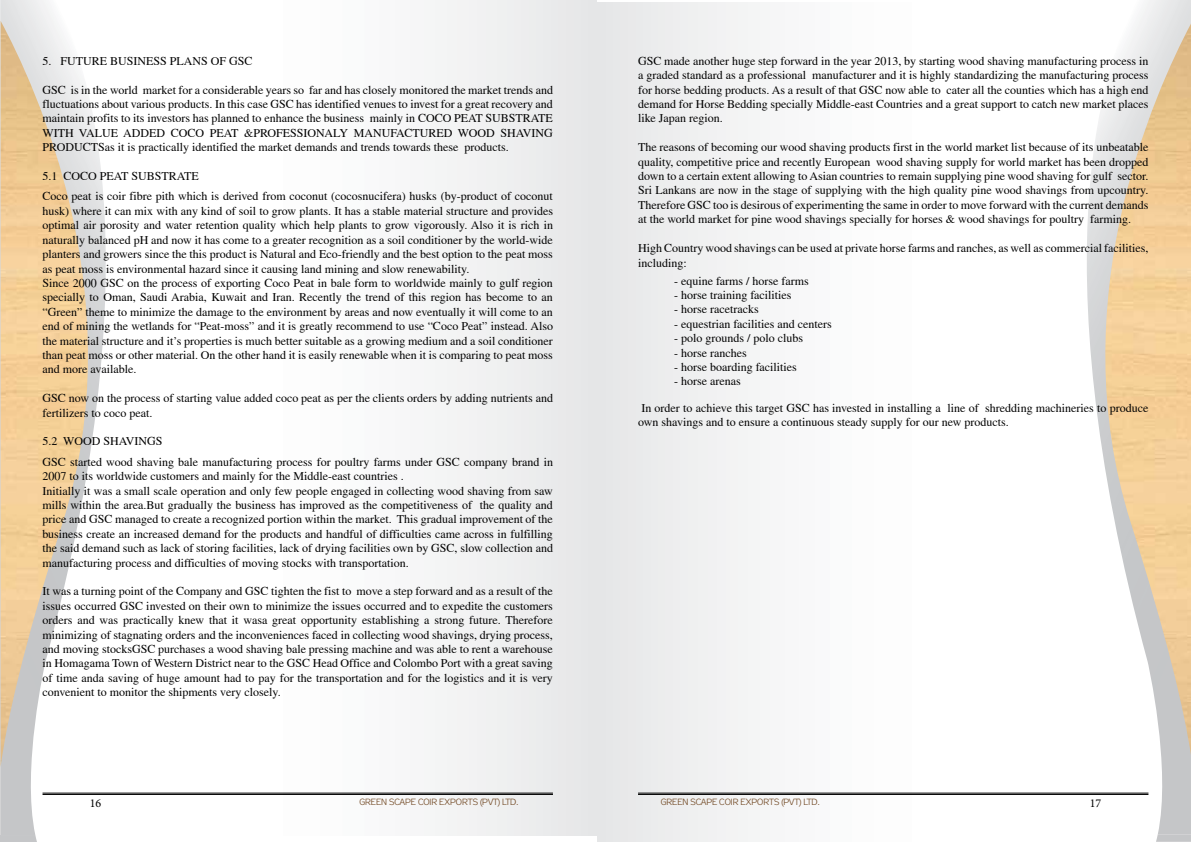
<style>
.page{position:relative;width:1191px;height:842px;background:#fff}
.page>*{position:absolute;margin:0;border:0;box-sizing:border-box;transform-origin:0 0}
.t1{font:12px/14.4px "Times";color:#000}
.t2{font:12px "Minion Pro";color:#000}
.t3{font:9px "Zeppelin 31";color:#754d29}
</style>
<div class="page">
<img style="left:0;top:0;width:37px;height:842px">
<img style="left:1px;top:0;width:106px;height:835px">
<img style="left:1px;top:21px;width:106px;height:746px">
<img style="left:1156px;top:835px;width:35px;height:7px">
<img style="left:1085px;top:0;width:106px;height:835px">
<img style="left:1085px;top:24px;width:106px;height:731px">
<hr style="left:638px;top:794px;width:510px;height:1px;background:#000">
<hr style="left:638px;top:793px;width:510px;height:1px;background:#000">
<hr style="left:43px;top:794px;width:510px;height:1px;background:#000">
<hr style="left:43px;top:793px;width:510px;height:1px;background:#000">
<p class="t1" style="left:43px;top:54px;width:211px">5. FUTURE BUSINESS PLANS OF GSC</p>
<p class="t1" style="left:43px;top:82px;width:512px;text-align:justify">GSC is in the world market for a considerable years so far and has closely monitored the market trends and fluctuations about various products. In this case GSC has identified venues to invest for a great recovery and maintain profits to its investors has planned to enhance the business mainly in COCO PEAT SUBSTRATE WITH VALUE ADDED COCO PEAT &amp;PROFESSIONALY MANUFACTURED WOOD SHAVING PRODUCTSas it is practically identified the market demands and trends towards these products.</p>
<p class="t1" style="left:43px;top:166px;width:512px;line-height:20.4px">5.1 COCO PEAT SUBSTRATE<br>Coco peat is coir fibre pith which is derived from coconut (cocosnucifera) husks (by-product of coconut</p>
<p class="t1" style="left:43px;top:204px;width:512px">husk) where it can mix with any kind of soil to grow plants. It has a stable material structure and provides optimal air porosity and water retention quality which help plants to grow vigorously. Also it is rich in naturally balanced pH and now it has come to a greater recognition as a soil conditioner by the world-wide planters and growers since the this product is Natural and Eco-friendly and the best option to the peat moss as peat moss is environmental hazard since it causing land mining and slow renewability.<br>Since 2000 GSC on the process of exporting Coco Peat in bale form to worldwide mainly to gulf region specially to Oman, Saudi Arabia, Kuwait and Iran. Recently the trend of this region has become to an “Green” theme to minimize the damage to the environment by areas and now eventually it will come to an end of mining the wetlands for “Peat-moss” and it is greatly recommend to use “Coco Peat” instead. Also the material structure and it’s properties is much better suitable as a growing medium and a soil conditioner than peat moss or other material. On the other hand it is easily renewable when it is comparing to peat moss and more available.</p>
<p class="t1" style="left:43px;top:391px;width:512px">GSC now on the process of starting value added coco peat as per the clients orders by adding nutrients and fertilizers to coco peat.</p>
<p class="t1" style="left:43px;top:431px;width:512px;line-height:20.4px">5.2 WOOD SHAVINGS<br>GSC started wood shaving bale manufacturing process for poultry farms under GSC company brand in</p>
<p class="t1" style="left:43px;top:469px;width:512px">2007 to its worldwide customers and mainly for the Middle-east countries .<br>Initially it was a small scale operation and only few people engaged in collecting wood shaving from saw mills within the area.But gradually the business has improved as the competitiveness of the quality and price and GSC managed to create a recognized portion within the market. This gradual improvement of the business create an increased demand for the products and handful of difficulties came across in fulfilling the said demand such as lack of storing facilities, lack of drying facilities own by GSC, slow collection and manufacturing process and difficulties of moving stocks with transportation.</p>
<p class="t1" style="left:43px;top:584px;width:512px;text-align:justify">It was a turning point of the Company and GSC tighten the fist to move a step forward and as a result of the issues occurred GSC invested on their own to minimize the issues occurred and to expedite the customers orders and was practically knew that it wasa great opportunity establishing a strong future. Therefore minimizing of stagnating orders and the inconveniences faced in collecting wood shavings, drying process, and moving stocksGSC purchases a wood shaving bale pressing machine and was able to rent a warehouse in Homagama Town of Western District near to the GSC Head Office and Colombo Port with a great saving of time anda saving of huge amount had to pay for the transportation and for the logistics and it is very convenient to monitor the shipments very closely.</p>
<p class="t1" style="left:638px;top:54px;width:512px;text-align:justify">GSC made another huge step forward in the year 2013, by starting wood shaving manufacturing process in a graded standard as a professional manufacturer and it is highly standardizing the manufacturing process for horse bedding products. As a result of that GSC now able to cater all the counties which has a high end demand for Horse Bedding specially Middle-east Countries and a great support to catch new market places like Japan region.</p>
<p class="t1" style="left:638px;top:140px;width:512px;text-align:justify">The reasons of becoming our wood shaving products first in the world market list because of its unbeatable quality, competitive price and recently European wood shaving supply for world market has been dropped down to a certain extent allowing to Asian countries to remain supplying pine wood shaving for gulf sector.<br>Sri Lankans are now in the stage of supplying with the high quality pine wood shavings from upcountry.<br>Therefore GSC too is desirous of experimenting the same in order to move forward with the current demands at the world market for pine wood shavings specially for horses &amp; wood shavings for poultry farming.</p>
<p class="t1" style="left:638px;top:241px;width:512px">High Country wood shavings can be used at private horse farms and ranches, as well as commercial facilities, including:</p>
<p class="t1" style="left:674px;top:273px;width:136px">- equine farms / horse farms</p>
<p class="t1" style="left:674px;top:288px;width:119px">- horse training facilities</p>
<p class="t1" style="left:674px;top:302px;width:86px">- horse racetracks</p>
<p class="t1" style="left:674px;top:316px;width:159px">- equestrian facilities and centers</p>
<p class="t1" style="left:674px;top:331px;width:130px">- polo grounds / polo clubs</p>
<p class="t1" style="left:674px;top:345px;width:74px">- horse ranches</p>
<p class="t1" style="left:674px;top:360px;width:124px">- horse boarding facilities</p>
<p class="t1" style="left:641px;top:368px;width:509px;line-height:26.4px;text-indent:33px">- horse arenas<br>In order to achieve this target GSC has invested in installing a line of shredding machineries to produce</p>
<p class="t1" style="left:638px;top:415px;width:372px">own shavings and to ensure a continuous steady supply for our new products.</p>
<p class="t2" style="left:90px;top:795px;width:13px">16</p>
<p class="t3" style="left:359px;top:797px;width:160px">GREEN SCAPE COIR EXPORTS (PVT) LTD.</p>
<p class="t3" style="left:660px;top:797px;width:160px">GREEN SCAPE COIR EXPORTS (PVT) LTD.</p>
<p class="t2" style="left:1089px;top:795px;width:13px">17</p>
</div>
